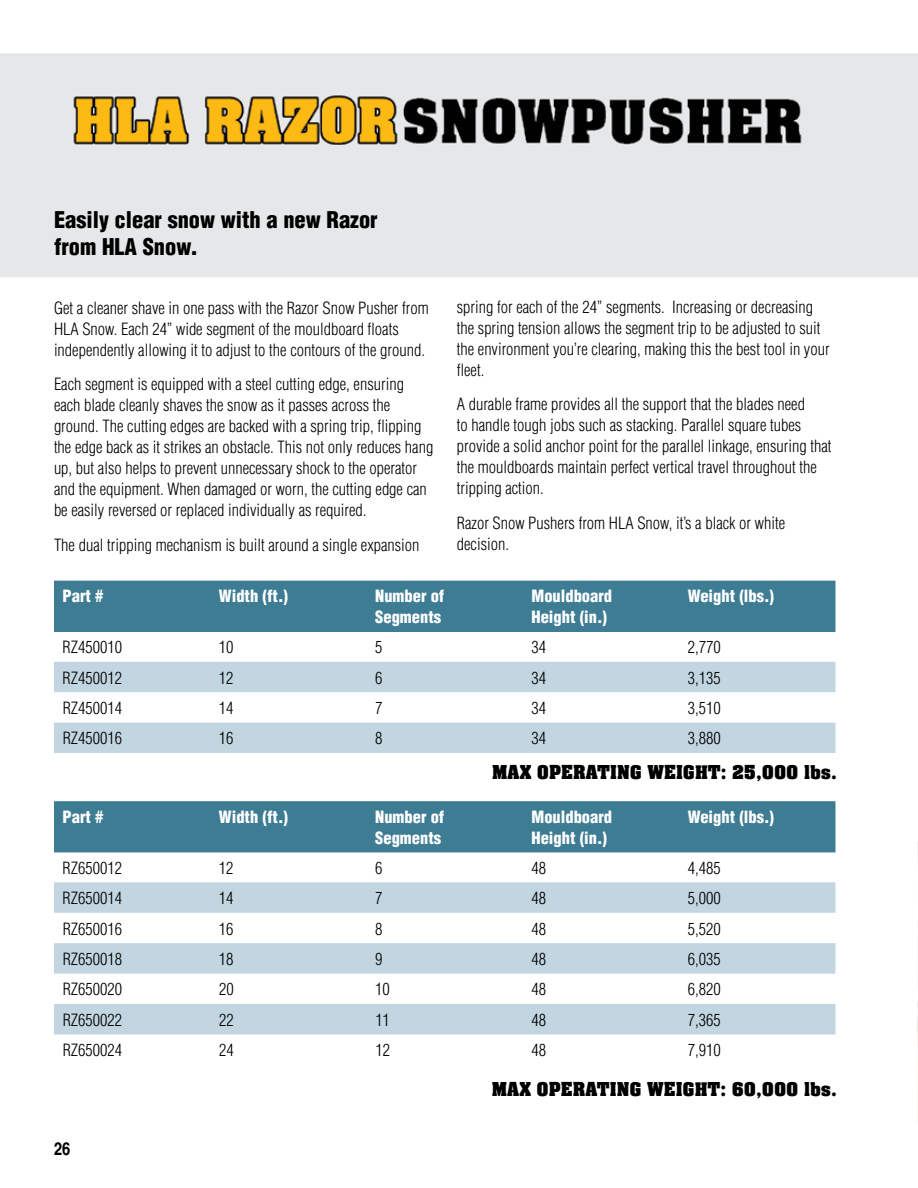
<style>
.page{position:relative;width:918px;height:1188px;background:#fff}
.page>*{position:absolute;margin:0;border:0;box-sizing:border-box;transform-origin:0 0}
.t1{font:900 condensed 22.5px/27px "Helvetica";color:#000}
.t2{font:21px "Aachen Bold Plain";color:#000}
.t3{font:700 condensed 18px "Helvetica";color:#000}
.t4{font:300 condensed 16.5px/21px "Helvetica";color:#000}
.t5{font:900 condensed 16.5px/21px "Helvetica";color:#fff}
</style>
<div class="page">
<img style="left:0;top:53px;width:918px;height:1069px">
<div style="left:54px;top:581px;width:782px;height:51px;background:#3e7c94"></div>
<svg style="left:54px;top:632px;width:782px;height:30px"></svg>
<svg style="left:54px;top:662px;width:782px;height:91px;fill:#c2d6e1"></svg>
<div style="left:54px;top:801px;width:782px;height:52px;background:#3e7c94"></div>
<svg style="left:54px;top:853px;width:782px;height:212px"></svg>
<svg style="left:54px;top:882px;width:782px;height:152px;fill:#c2d6e1"></svg>
<h1 class="t1" style="left:54px;top:206px;width:325px">Easily clear snow with a new Razor from HLA Snow.</h1>
<p class="t4" style="left:54px;top:297px;width:376px">Get a cleaner shave in one pass with the Razor Snow Pusher from<br>HLA Snow. Each 24” wide segment of the mouldboard floats independently allowing it to adjust to the contours of the ground.</p>
<p class="t4" style="left:54px;top:374px;width:381px">Each segment is equipped with a steel cutting edge, ensuring each blade cleanly shaves the snow as it passes across the ground. The cutting edges are backed with a spring trip, flipping the edge back as it strikes an obstacle. This not only reduces hang up, but also helps to prevent unnecessary shock to the operator and the equipment. When damaged or worn, the cutting edge can be easily reversed or replaced individually as required.</p>
<p class="t4" style="left:54px;top:534px;width:367px">The dual tripping mechanism is built around a single expansion</p>
<p class="t4" style="left:457px;top:296px;width:374px">spring for each of the 24” segments. Increasing or decreasing the spring tension allows the segment trip to be adjusted to suit the environment you’re clearing, making this the best tool in your fleet.</p>
<p class="t4" style="left:457px;top:394px;width:376px">A durable frame provides all the support that the blades need<br>to handle tough jobs such as stacking. Parallel square tubes provide a solid anchor point for the parallel linkage, ensuring that the mouldboards maintain perfect vertical travel throughout the tripping action.</p>
<p class="t4" style="left:457px;top:512px;width:330px">Razor Snow Pushers from HLA Snow, it’s a black or white decision.</p>
<p class="t5" style="left:63px;top:586px;width:42px">Part #</p>
<p class="t5" style="left:219px;top:586px;width:71px">Width (ft.)</p>
<p class="t5" style="left:375px;top:586px;width:71px">Number of<br>Segments</p>
<p class="t5" style="left:532px;top:586px;width:82px">Mouldboard<br>Height (in.)</p>
<p class="t5" style="left:688px;top:586px;width:88px">Weight (lbs.)</p>
<p class="t4" style="left:63px;top:637px;width:61px">RZ450010</p>
<p class="t4" style="left:219px;top:637px;width:16px">10</p>
<p class="t4" style="left:375px;top:637px;width:9px">5</p>
<p class="t4" style="left:532px;top:637px;width:16px">34</p>
<p class="t4" style="left:688px;top:637px;width:34px">2,770</p>
<p class="t4" style="left:63px;top:667px;width:61px">RZ450012</p>
<p class="t4" style="left:219px;top:667px;width:16px">12</p>
<p class="t4" style="left:375px;top:667px;width:9px">6</p>
<p class="t4" style="left:532px;top:667px;width:16px">34</p>
<p class="t4" style="left:688px;top:667px;width:34px">3,135</p>
<p class="t4" style="left:63px;top:697px;width:61px">RZ450014</p>
<p class="t4" style="left:219px;top:697px;width:16px">14</p>
<p class="t4" style="left:375px;top:697px;width:9px">7</p>
<p class="t4" style="left:532px;top:697px;width:16px">34</p>
<p class="t4" style="left:688px;top:697px;width:34px">3,510</p>
<p class="t4" style="left:63px;top:728px;width:61px">RZ450016</p>
<p class="t4" style="left:219px;top:728px;width:16px">16</p>
<p class="t4" style="left:375px;top:728px;width:9px">8</p>
<p class="t4" style="left:532px;top:728px;width:16px">34</p>
<p class="t4" style="left:688px;top:728px;width:34px">3,880</p>
<p class="t2" style="left:492px;top:760px;width:346px">MAX OPERATING WEIGHT: 25,000 lbs.</p>
<p class="t5" style="left:63px;top:806px;width:42px">Part #</p>
<p class="t5" style="left:219px;top:806px;width:71px">Width (ft.)</p>
<p class="t5" style="left:375px;top:806px;width:71px">Number of<br>Segments</p>
<p class="t5" style="left:532px;top:806px;width:82px">Mouldboard<br>Height (in.)</p>
<p class="t5" style="left:688px;top:806px;width:88px">Weight (lbs.)</p>
<p class="t4" style="left:63px;top:857px;width:61px">RZ650012</p>
<p class="t4" style="left:219px;top:857px;width:16px">12</p>
<p class="t4" style="left:375px;top:857px;width:9px">6</p>
<p class="t4" style="left:532px;top:857px;width:16px">48</p>
<p class="t4" style="left:688px;top:857px;width:34px">4,485</p>
<p class="t4" style="left:63px;top:888px;width:61px">RZ650014</p>
<p class="t4" style="left:219px;top:888px;width:16px">14</p>
<p class="t4" style="left:375px;top:888px;width:9px">7</p>
<p class="t4" style="left:532px;top:888px;width:16px">48</p>
<p class="t4" style="left:688px;top:888px;width:34px">5,000</p>
<p class="t4" style="left:63px;top:918px;width:61px">RZ650016</p>
<p class="t4" style="left:219px;top:918px;width:16px">16</p>
<p class="t4" style="left:375px;top:918px;width:9px">8</p>
<p class="t4" style="left:532px;top:918px;width:16px">48</p>
<p class="t4" style="left:688px;top:918px;width:34px">5,520</p>
<p class="t4" style="left:63px;top:948px;width:61px">RZ650018</p>
<p class="t4" style="left:219px;top:948px;width:16px">18</p>
<p class="t4" style="left:375px;top:948px;width:9px">9</p>
<p class="t4" style="left:532px;top:948px;width:16px">48</p>
<p class="t4" style="left:688px;top:948px;width:34px">6,035</p>
<p class="t4" style="left:63px;top:979px;width:61px">RZ650020</p>
<p class="t4" style="left:219px;top:979px;width:16px">20</p>
<p class="t4" style="left:375px;top:979px;width:16px">10</p>
<p class="t4" style="left:532px;top:979px;width:16px">48</p>
<p class="t4" style="left:688px;top:979px;width:34px">6,820</p>
<p class="t4" style="left:63px;top:1009px;width:61px">RZ650022</p>
<p class="t4" style="left:219px;top:1009px;width:16px">22</p>
<p class="t4" style="left:375px;top:1009px;width:16px">11</p>
<p class="t4" style="left:532px;top:1009px;width:16px">48</p>
<p class="t4" style="left:688px;top:1009px;width:34px">7,365</p>
<p class="t4" style="left:63px;top:1040px;width:61px">RZ650024</p>
<p class="t4" style="left:219px;top:1040px;width:16px">24</p>
<p class="t4" style="left:375px;top:1040px;width:16px">12</p>
<p class="t4" style="left:532px;top:1040px;width:16px">48</p>
<p class="t4" style="left:688px;top:1040px;width:34px">7,910</p>
<p class="t3" style="left:54px;top:1138px;width:18px">26</p>
<p class="t2" style="left:492px;top:1078px;width:347px">MAX OPERATING WEIGHT: 60,000 lbs.</p>
</div>
